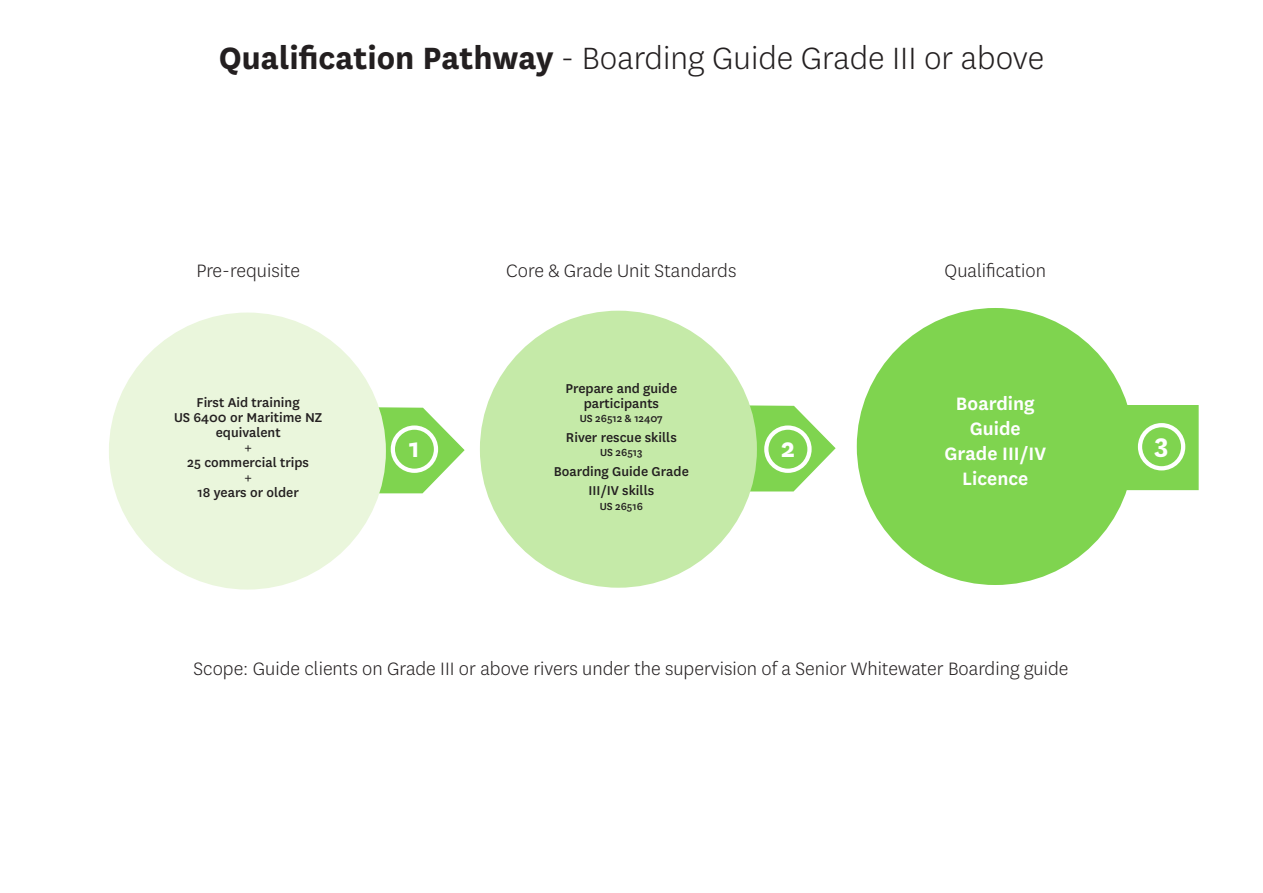
<style>
.page{position:relative;width:1263px;height:893px;background:#fff}
.page>*{position:absolute;margin:0;border:0;box-sizing:border-box;transform-origin:0 0}
.t1{font:300 36px "National";color:#231f20}
.t2{font:700 30px "National";color:#fff}
.t3{font:300 21px "National";color:#231f20}
.t4{font:600 21px/25.2px "National";color:#fff;text-align:center}
.t5{font:500 15px/15px "National";color:#231f20;text-align:center}
.t6{font:500 12px "National";color:#231f20}
.s1{font-weight:700}
</style>
<div class="page">
<div style="left:857px;top:308px;width:277px;height:277px;background:#7fd44f;border-radius:50%"></div>
<svg style="left:749px;top:404px;width:87px;height:88px"></svg>
<div style="left:480px;top:311px;width:277px;height:277px;background:#c5eaa8;border-radius:50%"></div>
<svg style="left:378px;top:406px;width:87px;height:88px"></svg>
<div style="left:109px;top:313px;width:277px;height:277px;background:#eaf6dc;border-radius:50%"></div>
<div style="left:1074px;top:405px;width:125px;height:85px;background:#7fd44f"></div>
<div style="left:391px;top:425px;width:47px;height:48px;border:4px solid #fff;border-radius:50%"></div>
<div style="left:764px;top:425px;width:48px;height:48px;border:4px solid #fff;border-radius:50%"></div>
<div style="left:1138px;top:423px;width:47px;height:47px;border:4px solid #fff;border-radius:50%"></div>
<p class="t1" style="left:219px;top:36px;width:827px"><span class="s1">Qualification Pathway</span> - Boarding Guide Grade III or above</p>
<p class="t3" style="left:196px;top:258px;width:105px">Pre-requisite</p>
<p class="t3" style="left:506px;top:258px;width:232px">Core &amp; Grade Unit Standards</p>
<p class="t3" style="left:944px;top:258px;width:103px">Qualification</p>
<p class="t5" style="left:197px;top:394px;width:105px">First Aid training</p>
<p class="t5" style="left:174px;top:409px;width:150px">US 6400 or Maritime NZ equivalent</p>
<p class="t5" style="left:244px;top:439px;width:9px">+</p>
<p class="t5" style="left:187px;top:454px;width:123px">25 commercial trips</p>
<p class="t5" style="left:244px;top:469px;width:9px">+</p>
<p class="t5" style="left:197px;top:484px;width:103px">18 years or older</p>
<p class="t5" style="left:565px;top:380px;width:113px">Prepare and guide participants</p>
<p class="t6" style="left:580px;top:411px;width:85px">US 26512 &amp; 12407</p>
<p class="t5" style="left:566px;top:429px;width:112px">River rescue skills</p>
<p class="t6" style="left:600px;top:444px;width:44px">US 26513</p>
<p class="t5" style="left:554px;top:461px;width:137px;line-height:19.5px">Boarding Guide Grade<br>III/IV skills</p>
<p class="t6" style="left:600px;top:498px;width:45px">US 26516</p>
<p class="t4" style="left:944px;top:389px;width:103px">Boarding<br>Guide<br>Grade III/IV<br>Licence</p>
<p class="t2" style="left:409px;top:426px;width:12px">1</p>
<p class="t2" style="left:781px;top:426px;width:16px">2</p>
<p class="t2" style="left:1154px;top:422px;width:16px">3</p>
<p class="t3" style="left:194px;top:655px;width:876px">Scope: Guide clients on Grade III or above rivers under the supervision of a Senior Whitewater Boarding guide</p>
</div>
